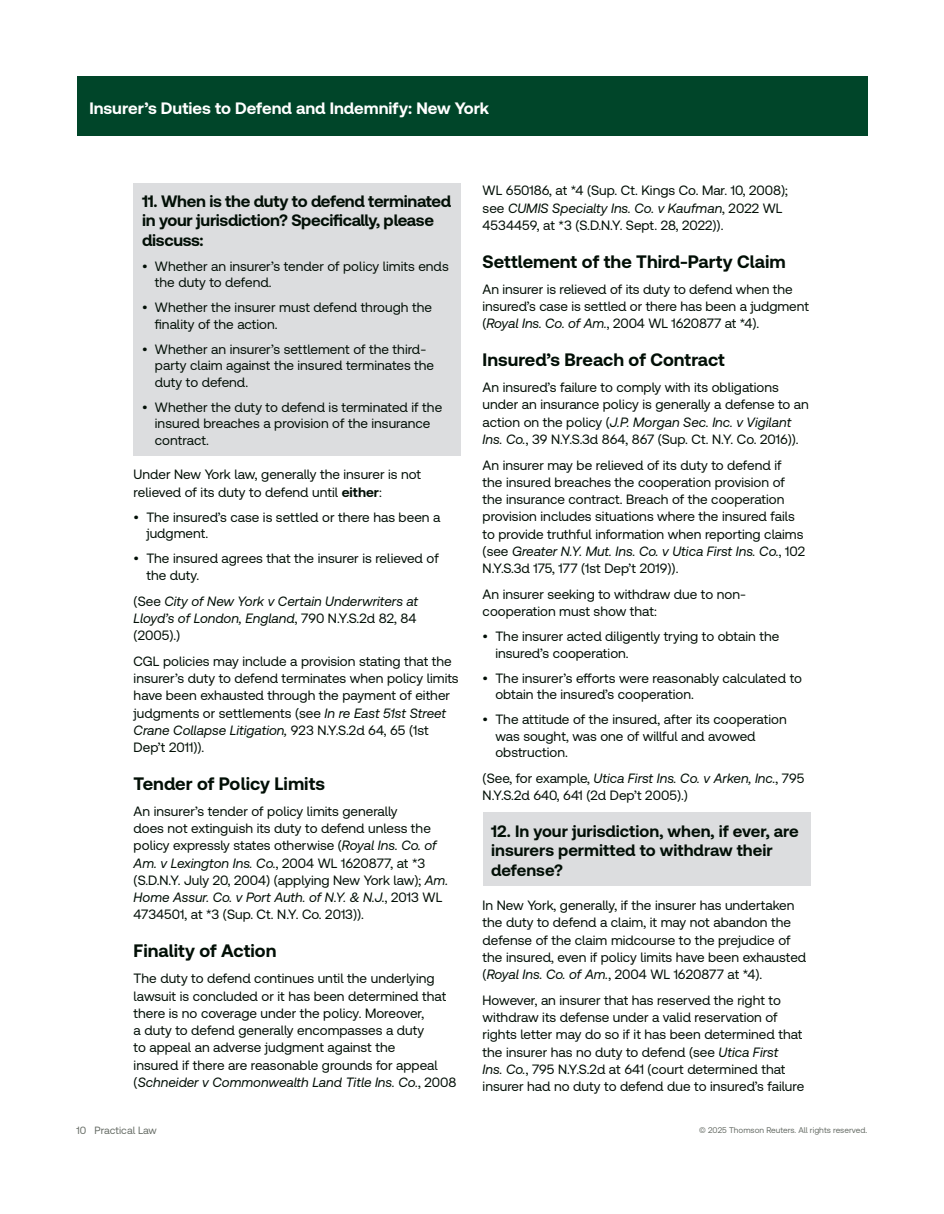
<style>
.page{position:relative;width:944px;height:1214px;background:#fff}
.page>*{position:absolute;margin:0;border:0;box-sizing:border-box;transform-origin:0 0}
.t1{font:700 18px "Clario";color:#020f06}
.t2{font:700 16.5px/19.5px "Clario";letter-spacing:-.02em;color:#020f06}
.t3{font:700 16.5px/19.5px "Clario";color:#020f06}
.t4{font:700 16.5px "Clario";color:#fff}
.t5{font:13.5px/17.2px "Clario";color:#020f06}
.t6{font:italic 13.5px/17.2px "Clario";color:#020f06}
.t7{font:10.5px "Clario";color:#676d66}
.t8{font:8.25px "Clario";color:#676d66}
.s1{font-weight:700}
.s2{font-style:normal}
.s3{font-style:italic}
</style>
<div class="page">
<div style="left:77px;top:77px;width:790px;height:59px;background:#004529"></div>
<div style="left:134px;top:183px;width:327px;height:272px;background:#dcdddf"></div>
<div style="left:482px;top:813px;width:328px;height:73px;background:#dcdddf"></div>
<p class="t4" style="left:89px;top:98px;width:401px">Insurer’s Duties to Defend and Indemnify: New York</p>
<p class="t2" style="left:142px;top:191px;width:310px">11. When is the duty to defend terminated in your jurisdiction? Specifically, please discuss:</p>
<p class="t5" style="left:155px;top:257px;width:295px;line-height:16.5px;text-indent:-13px">• Whether an insurer’s tender of policy limits ends the duty to defend.</p>
<p class="t5" style="left:155px;top:299px;width:278px;line-height:16.5px;text-indent:-13px">• Whether the insurer must defend through the finality of the action.</p>
<p class="t5" style="left:155px;top:340px;width:281px;line-height:16.5px;text-indent:-13px">• Whether an insurer’s settlement of the third&shy;party claim against the insured terminates the duty to defend.</p>
<p class="t5" style="left:155px;top:398px;width:289px;line-height:16.5px;text-indent:-13px">• Whether the duty to defend is terminated if the insured breaches a provision of the insurance contract.</p>
<p class="t5" style="left:134px;top:465px;width:289px">Under New York law, generally the insurer is not relieved of its duty to defend until <span class="s1">either</span>:</p>
<p class="t5" style="left:146px;top:508px;width:295px;line-height:16.5px;text-indent:-13px">• The insured’s case is settled or there has been a judgment.</p>
<p class="t5" style="left:146px;top:550px;width:294px;line-height:16.5px;text-indent:-13px">• The insured agrees that the insurer is relieved of the duty.</p>
<p class="t6" style="left:134px;top:592px;width:286px"><span class="s2">(See</span> City of New York v Certain Underwriters at<br>Lloyd’s of London, England<span class="s2">, 790 N.Y.S.2d 82, 84 (2005).)</span></p>
<p class="t5" style="left:134px;top:652px;width:326px">CGL policies may include a provision stating that the insurer’s duty to defend terminates when policy limits have been exhausted through the payment of either judgments or settlements (see <span class="s3">In re East 51st Street Crane Collapse Litigation,</span> 923 N.Y.S.2d 64, 65 (1st Dep’t 2011)).</p>
<h1 class="t1" style="left:134px;top:772px;width:193px">Tender of Policy Limits</h1>
<p class="t5" style="left:134px;top:802px;width:316px">An insurer’s tender of policy limits generally<br>does not extinguish its duty to defend unless the policy expressly states otherwise (<span class="s3">Royal Ins. Co. of Am. v Lexington Ins. Co.</span>, 2004 WL 1620877, at *3 (S.D.N.Y. July 20, 2004) (applying New York law); <span class="s3">Am.<br>Home Assur. Co. v Port Auth. of N.Y. &amp; N.J.</span>, 2013 WL 4734501, at *3 (Sup. Ct. N.Y. Co. 2013)).</p>
<h1 class="t1" style="left:134px;top:939px;width:144px">Finality of Action</h1>
<p class="t5" style="left:134px;top:969px;width:324px">The duty to defend continues until the underlying lawsuit is concluded or it has been determined that there is no coverage under the policy. Moreover,<br>a duty to defend generally encompasses a duty<br>to appeal an adverse judgment against the<br>insured if there are reasonable grounds for appeal (<span class="s3">Schneider v Commonwealth Land Title Ins. Co.</span>, 2008</p>
<p class="t5" style="left:482px;top:182px;width:307px">WL 650186, at *4 (Sup. Ct. Kings Co. Mar. 10, 2008); see <span class="s3">CUMIS Specialty Ins. Co. v Kaufman</span>, 2022 WL<br>4534459, at *3 (S.D.N.Y. Sept. 28, 2022)).</p>
<h1 class="t1" style="left:482px;top:250px;width:304px">Settlement of the Third-Party Claim</h1>
<p class="t5" style="left:482px;top:280px;width:328px">An insurer is relieved of its duty to defend when the insured’s case is settled or there has been a judgment (<span class="s3">Royal Ins. Co. of Am.</span>, 2004 WL 1620877 at *4).</p>
<h1 class="t1" style="left:482px;top:348px;width:244px">Insured’s Breach of Contract</h1>
<p class="t5" style="left:482px;top:378px;width:328px">An insured’s failure to comply with its obligations under an insurance policy is generally a defense to an action on the policy (<span class="s3">J.P. Morgan Sec. Inc. v Vigilant Ins. Co.</span>, 39 N.Y.S.3d 864, 867 (Sup. Ct. N.Y. Co. 2016)).</p>
<p class="t5" style="left:482px;top:456px;width:324px">An insurer may be relieved of its duty to defend if<br>the insured breaches the cooperation provision of the insurance contract. Breach of the cooperation provision includes situations where the insured fails to provide truthful information when reporting claims (see <span class="s3">Greater N.Y. Mut. Ins. Co. v Utica First Ins. Co.</span>, 102<br>N.Y.S.3d 175, 177 (1st Dep’t 2019)).</p>
<p class="t5" style="left:482px;top:585px;width:265px">An insurer seeking to withdraw due to non&shy;cooperation must show that:</p>
<p class="t5" style="left:495px;top:628px;width:285px;line-height:16.5px;text-indent:-13px">• The insurer acted diligently trying to obtain the insured’s cooperation.</p>
<p class="t5" style="left:495px;top:669px;width:308px;line-height:16.5px;text-indent:-13px">• The insurer’s efforts were reasonably calculated to obtain the insured’s cooperation.</p>
<p class="t5" style="left:495px;top:711px;width:293px;line-height:16.5px;text-indent:-13px">• The attitude of the insured, after its cooperation was sought, was one of willful and avowed obstruction.</p>
<p class="t5" style="left:482px;top:769px;width:323px">(See, for example, <span class="s3">Utica First Ins. Co. v Arken, Inc.</span>, 795<br>N.Y.S.2d 640, 641 (2d Dep’t 2005).)</p>
<p class="t3" style="left:491px;top:820px;width:309px">12. In your jurisdiction, when, if ever, are insurers permitted to withdraw their defense?</p>
<p class="t5" style="left:482px;top:896px;width:325px">In New York, generally, if the insurer has undertaken the duty to defend a claim, it may not abandon the defense of the claim midcourse to the prejudice of the insured, even if policy limits have been exhausted (<span class="s3">Royal Ins. Co. of Am.</span>, 2004 WL 1620877 at *4).</p>
<p class="t5" style="left:482px;top:991px;width:323px">However, an insurer that has reserved the right to withdraw its defense under a valid reservation of rights letter may do so if it has been determined that the insurer has no duty to defend (see <span class="s3">Utica First<br>Ins. Co.</span>, 795 N.Y.S.2d at 641 (court determined that insurer had no duty to defend due to insured’s failure</p>
<p class="t7" style="left:77px;top:1124px;width:82px">10 Practical Law</p>
<p class="t8" style="left:699px;top:1124px;width:170px">© 2025 Thomson Reuters. All rights reserved.</p>
</div>
